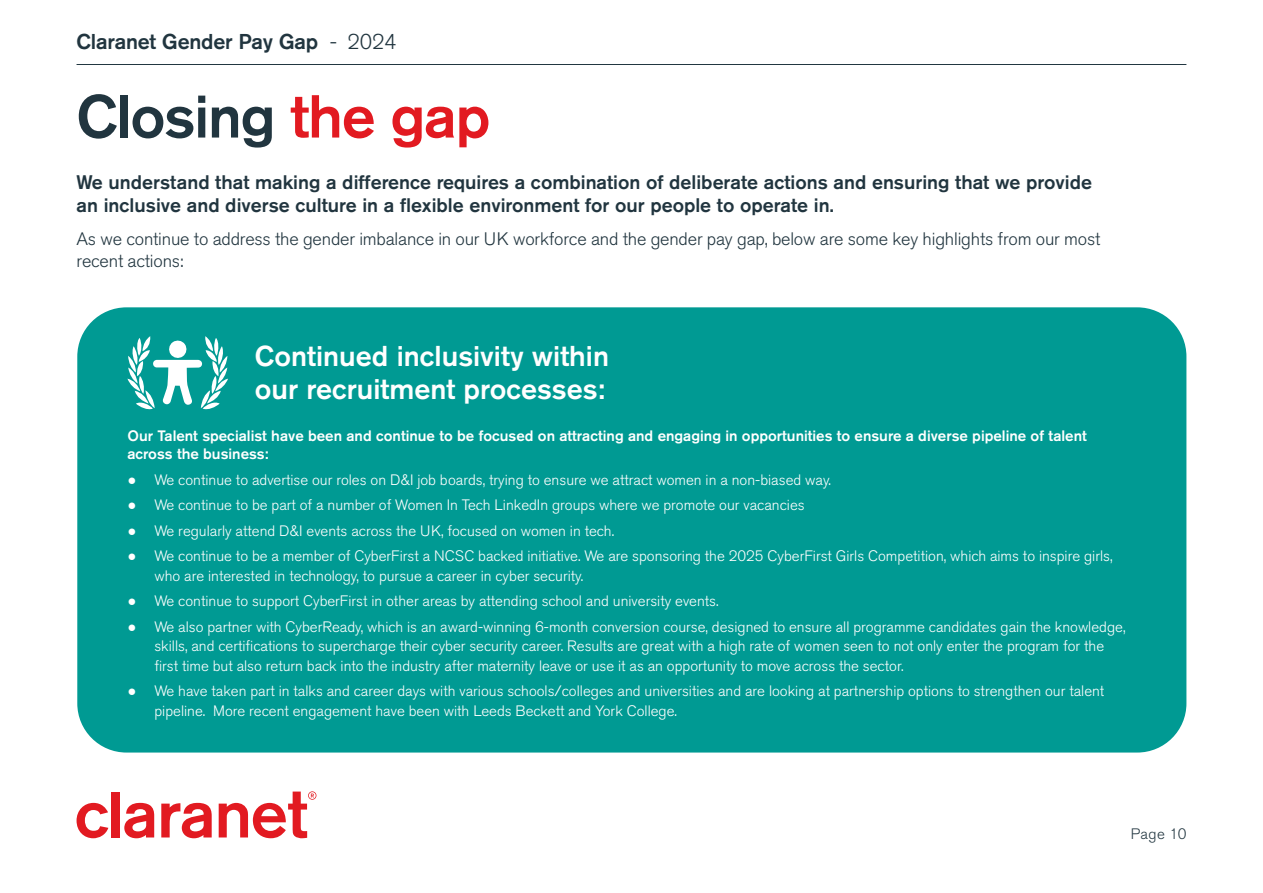
<style>
.page{position:relative;width:1263px;height:893px;background:#fff}
.page>*{position:absolute;margin:0;border:0;box-sizing:border-box;transform-origin:0 0}
.t1{font:500 60px "Akzidenz Grotesk BQ";letter-spacing:-.02em;color:#21353f}
.t2{font:500 28.5px/33px "Akzidenz Grotesk BQ";color:#fff}
.t3{font:500 21.3px "Akzidenz Grotesk BQ";letter-spacing:-.01em;color:#21353f}
.t4{font:500 19.5px/23.4px "Akzidenz Grotesk BQ";color:#21353f}
.t5{font:300 18px/21.6px "Akzidenz Grotesk BQ";letter-spacing:-.01em;color:#21353f}
.t6{font:300 15px/19.5px "Akzidenz Grotesk BQ";color:#fff}
.t7{font:500 15px/18px "Akzidenz Grotesk BQ";color:#fff}
.t8{font:300 15px "Akzidenz Grotesk BQ";letter-spacing:.025em;color:#243842}
.s1{font-weight:300}
.s2{color:#e21a21}
.s3{font-family:"Arial";font-weight:400}
</style>
<div class="page">
<div style="left:77px;top:307px;width:1109px;height:445px;background:#009a93;border-radius:49px"></div>
<svg style="left:127px;top:336px;width:101px;height:74px"></svg>
<hr style="left:77px;top:64px;width:1109px;height:1px;background:#223741">
<svg style="left:77px;top:803px;width:31px;height:35px"></svg>
<div style="left:111px;top:791px;width:9px;height:46px;background:#e21a21"></div>
<svg style="left:124px;top:803px;width:30px;height:35px"></svg>
<svg style="left:161px;top:803px;width:51px;height:35px"></svg>
<svg style="left:219px;top:791px;width:97px;height:47px"></svg>
<h3 class="t3" style="left:77px;top:28px;width:322px">Claranet Gender Pay Gap <span class="s1">- 2024</span></h3>
<p class="t1" style="left:77px;top:80px;width:415px">Closing <span class="s2">the gap</span></p>
<p class="t4" style="left:77px;top:170px;width:1017px">We understand that making a difference requires a combination of deliberate actions and ensuring that we provide an inclusive and diverse culture in a flexible environment for our people to operate in.</p>
<p class="t5" style="left:77px;top:229px;width:1025px">As we continue to address the gender imbalance in our UK workforce and the gender pay gap, below are some key highlights from our most recent actions:</p>
<p class="t2" style="left:255px;top:339px;width:356px">Continued inclusivity within our recruitment processes:</p>
<p class="t7" style="left:127px;top:427px;width:961px">Our Talent specialist have been and continue to be focused on attracting and engaging in opportunities to ensure a diverse pipeline of talent across the business:</p>
<p class="t6" style="left:127px;top:470px;width:705px"><span class="s3">●</span> We continue to advertise our roles on D&amp;I job boards, trying to ensure we attract women in a non-biased way.</p>
<p class="t6" style="left:127px;top:496px;width:679px"><span class="s3">●</span> We continue to be part of a number of Women In Tech LinkedIn groups where we promote our vacancies</p>
<p class="t6" style="left:127px;top:521px;width:488px"><span class="s3">●</span> We regularly attend D&amp;I events across the UK, focused on women in tech.</p>
<p class="t6" style="left:154px;top:547px;width:960px;text-indent:-27px"><span class="s3">●</span> We continue to be a member of CyberFirst a NCSC backed initiative. We are sponsoring the 2025 CyberFirst Girls Competition, which aims to inspire girls, who are interested in technology, to pursue a career in cyber security.</p>
<p class="t6" style="left:127px;top:592px;width:593px"><span class="s3">●</span> We continue to support CyberFirst in other areas by attending school and university events.</p>
<p class="t6" style="left:154px;top:617px;width:972px;text-indent:-27px"><span class="s3">●</span> We also partner with CyberReady, which is an award-winning 6-month conversion course, designed to ensure all programme candidates gain the knowledge, skills, and certifications to supercharge their cyber security career. Results are great with a high rate of women seen to not only enter the program for the first time but also return back into the industry after maternity leave or use it as an opportunity to move across the sector.</p>
<p class="t6" style="left:154px;top:682px;width:951px;text-indent:-27px"><span class="s3">●</span> We have taken part in talks and career days with various schools/colleges and universities and are looking at partnership options to strengthen our talent pipeline. More recent engagement have been with Leeds Beckett and York College.</p>
<p class="t8" style="left:1131px;top:825px;width:57px">Page 10</p>
</div>
